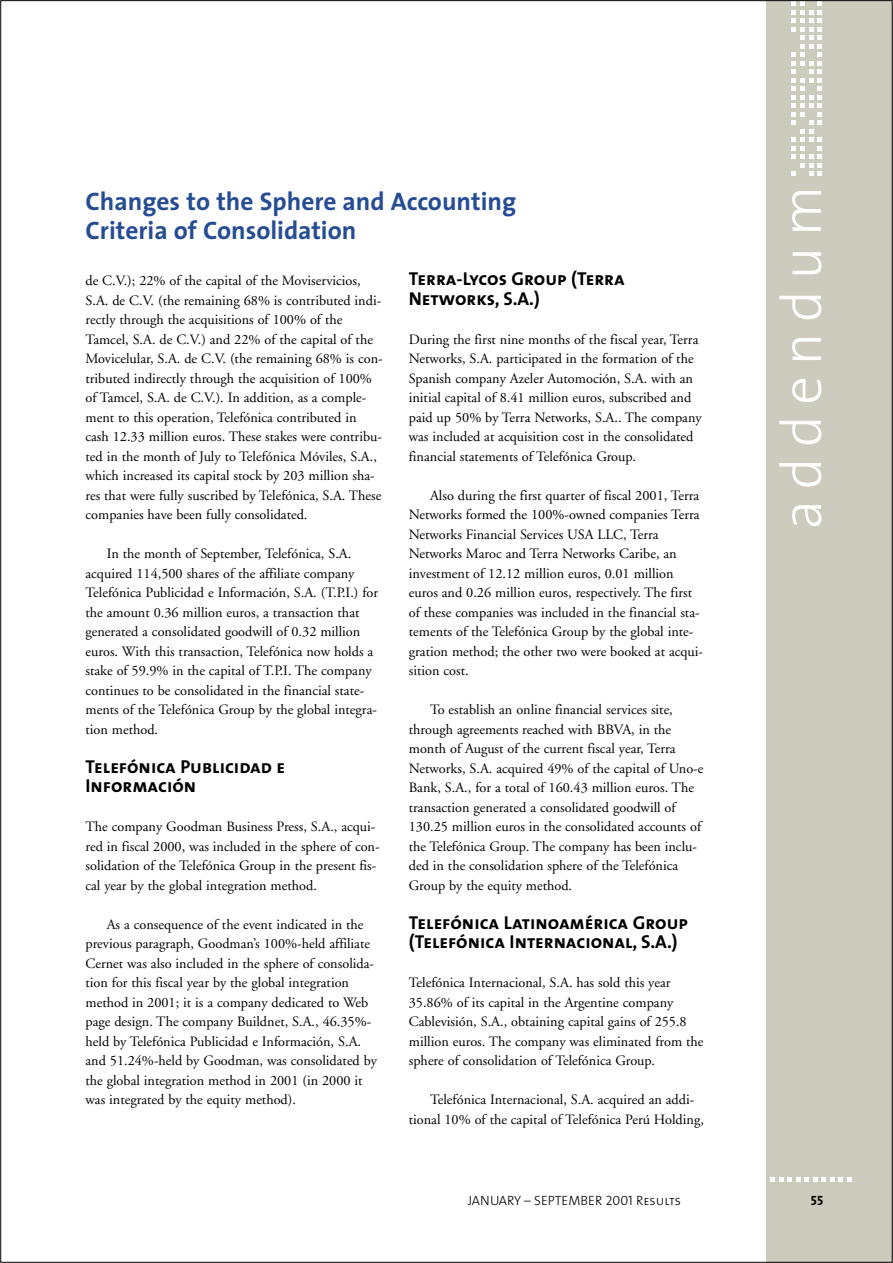
<style>
.page{position:relative;width:893px;height:1263px;background:#fff}
.page>*{position:absolute;margin:0;border:0;box-sizing:border-box;transform-origin:0 0}
.t1{font:300 57px "The Sans";letter-spacing:.185em;color:#fff}
.t2{font:700 25.5px/28.5px "The Sans";color:#264c94}
.t3{font:18.75px/19.5px "The Sans Bold Caps";color:#000}
.t4{font:14.25px/19.5px "Adobe Garamond";color:#000}
.t5{font:13.5px "The Sans Light Caps";color:#000}
.t6{font:13.5px "The Sans Bold Caps";color:#000}
</style>
<div class="page">
<div style="left:766px;top:0;width:126px;height:1263px;background:#cdcbbe"></div>
<svg style="left:791px;top:3px;width:30px;height:173px"></svg>
<svg style="left:770px;top:1178px;width:81px;height:4px"></svg>
<h2 class="t2" style="left:85px;top:190px;width:432px">Changes to the Sphere and Accounting<br>Criteria of Consolidation</h2>
<p class="t4" style="left:85px;top:272px;width:299px">de C.V.); 22% of the capital of the Moviservicios, S.A. de C.V. (the remaining 68% is contributed indi&shy;rectly through the acquisitions of 100% of the Tamcel, S.A. de C.V.) and 22% of the capital of the Movicelular, S.A. de C.V. (the remaining 68% is con&shy;tributed indirectly through the acquisition of 100% of Tamcel, S.A. de C.V.). In addition, as a comple&shy;ment to this operation, Telefónica contributed in cash 12.33 million euros. These stakes were contribu&shy;ted in the month of July to Telefónica Móviles, S.A., which increased its capital stock by 203 million sha&shy;res that were fully suscribed by Telefónica, S.A. These companies have been fully consolidated.</p>
<p class="t4" style="left:85px;top:545px;width:294px;text-indent:21px">In the month of September, Telefónica, S.A. acquired 114,500 shares of the affiliate company Telefónica Publicidad e Información, S.A. (T.P.I.) for the amount 0.36 million euros, a transaction that generated a consolidated goodwill of 0.32 million euros. With this transaction, Telefónica now holds a stake of 59.9% in the capital of T.P.I. The company continues to be consolidated in the financial state&shy;ments of the Telefónica Group by the global integra&shy;tion method.</p>
<h3 class="t3" style="left:85px;top:756px;width:201px">Telefónica Publicidad e<br>Información</h3>
<p class="t4" style="left:85px;top:818px;width:296px">The company Goodman Business Press, S.A., acqui&shy;red in fiscal 2000, was included in the sphere of con&shy;solidation of the Telefónica Group in the present fis&shy;cal year by the global integration method.</p>
<p class="t4" style="left:85px;top:916px;width:293px;text-indent:21px">As a consequence of the event indicated in the previous paragraph, Goodman’s 100%-held affiliate Cernet was also included in the sphere of consolida&shy;tion for this fiscal year by the global integration method in 2001; it is a company dedicated to Web page design. The company Buildnet, S.A., 46.35%- held by Telefónica Publicidad e Información, S.A. and 51.24%-held by Goodman, was consolidated by the global integration method in 2001 (in 2000 it was integrated by the equity method).</p>
<h3 class="t3" style="left:409px;top:269px;width:217px">Terra-Lycos Group (Terra<br>Networks, S.A.)</h3>
<p class="t4" style="left:409px;top:331px;width:294px">During the first nine months of the fiscal year, Terra Networks, S.A. participated in the formation of the Spanish company Azeler Automoción, S.A. with an initial capital of 8.41 million euros, subscribed and paid up 50% by Terra Networks, S.A.. The company was included at acquisition cost in the consolidated financial statements of Telefónica Group.</p>
<p class="t4" style="left:409px;top:487px;width:296px;text-indent:21px">Also during the first quarter of fiscal 2001, Terra Networks formed the 100%-owned companies Terra Networks Financial Services USA LLC, Terra Networks Maroc and Terra Networks Caribe, an investment of 12.12 million euros, 0.01 million euros and 0.26 million euros, respectively. The first of these companies was included in the financial sta&shy;tements of the Telefónica Group by the global inte&shy;gration method; the other two were booked at acqui&shy;sition cost.</p>
<p class="t4" style="left:409px;top:701px;width:296px;text-indent:21px">To establish an online financial services site, through agreements reached with BBVA, in the month of August of the current fiscal year, Terra Networks, S.A. acquired 49% of the capital of Uno-e Bank, S.A., for a total of 160.43 million euros. The transaction generated a consolidated goodwill of 130.25 million euros in the consolidated accounts of the Telefónica Group. The company has been inclu&shy;ded in the consolidation sphere of the Telefónica Group by the equity method.</p>
<h3 class="t3" style="left:409px;top:912px;width:281px">Telefónica Latinoamérica Group (Telefónica Internacional, S.A.)</h3>
<p class="t4" style="left:409px;top:974px;width:296px">Telefónica Internacional, S.A. has sold this year 35.86% of its capital in the Argentine company Cablevisión, S.A., obtaining capital gains of 255.8 million euros. The company was eliminated from the sphere of consolidation of Telefónica Group.</p>
<p class="t4" style="left:409px;top:1091px;width:296px;text-indent:21px">Telefónica Internacional, S.A. acquired an addi&shy;tional 10% of the capital of Telefónica Perú Holding,</p>
<p class="t5" style="left:468px;top:1192px;width:215px">JANUARY – SEPTEMBER 2001 Results</p>
<h1 class="t1" style="left:780px;top:529px;width:345px;rotate:-90deg">addendum</h1>
<p class="t6" style="left:810px;top:1192px;width:14px">55</p>
</div>
